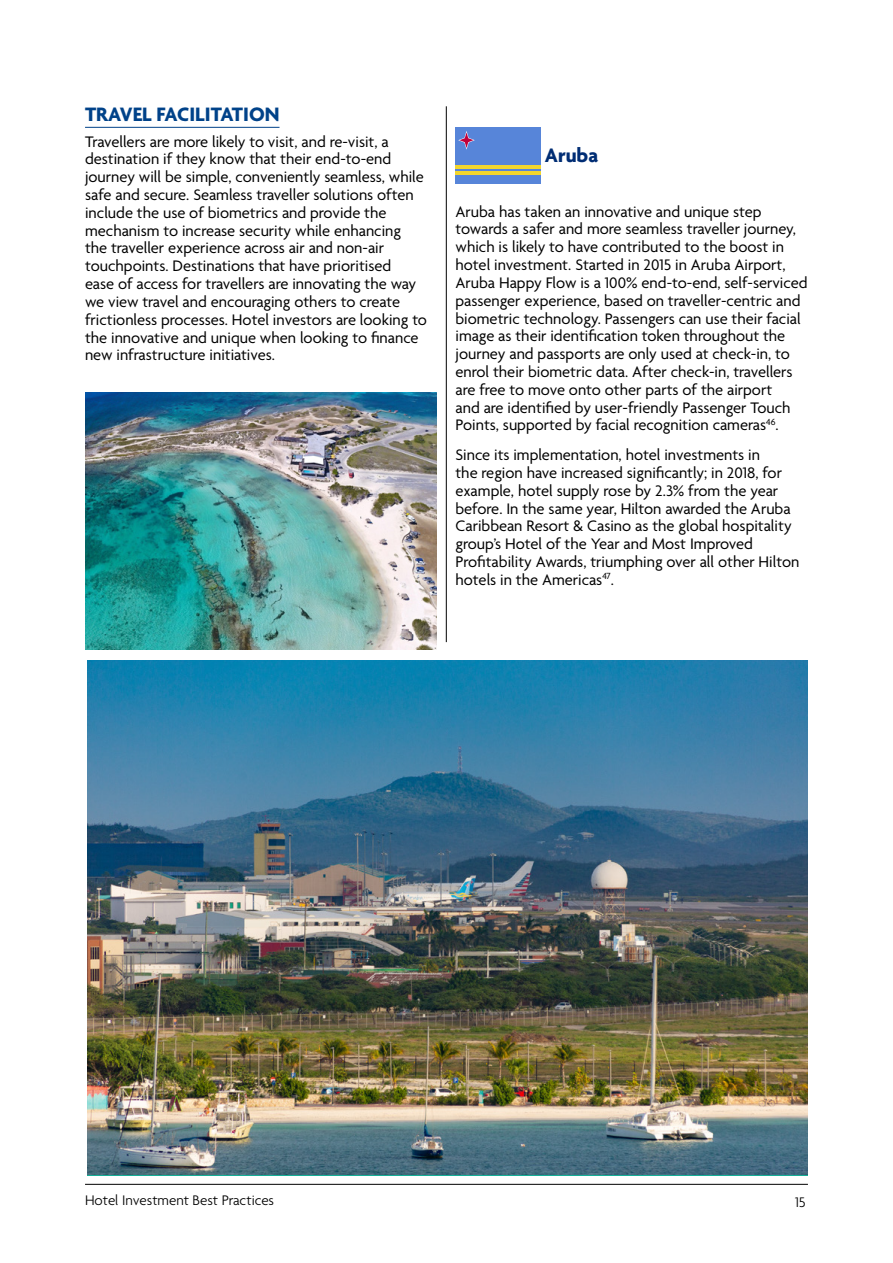
<style>
.page{position:relative;width:893px;height:1263px;background:#fff}
.page>*{position:absolute;margin:0;border:0;box-sizing:border-box;transform-origin:0 0}
.Headers{font:700 21px "Agenda";color:#004289}
.country{font:700 21px "Agenda";color:#002d74}
.t1{font:16.5px/17.9px "Agenda";color:#000}
.t2{font:300 15px "Agenda";color:#000}
</style>
<div class="page">
<hr style="left:446px;top:106px;width:1px;height:536px;background:#000">
<hr style="left:85px;top:1184px;width:723px;height:1px;background:#000">
<hr style="left:85px;top:127px;width:194px;height:1px;background:#004289">
<div style="left:455px;top:128px;width:85px;height:56px;background:#5785d9"></div>
<hr style="left:455px;top:172px;width:85px;height:3px;background:#f2d62e">
<hr style="left:455px;top:165px;width:85px;height:3px;background:#f2d62e">
<svg style="left:458px;top:131px;width:17px;height:19px"></svg>
<img style="left:87px;top:661px;width:721px;height:513px">
<img style="left:85px;top:392px;width:351px;height:257px">
<p class="Headers" style="left:85px;top:103px;width:196px">TRAVEL FACILITATION</p>
<p class="t1" style="left:85px;top:133px;width:344px">Travellers are more likely to visit, and re-visit, a destination if they know that their end-to-end journey will be simple, conveniently seamless, while safe and secure. Seamless traveller solutions often include the use of biometrics and provide the mechanism to increase security while enhancing the traveller experience across air and non-air touchpoints. Destinations that have prioritised<br>ease of access for travellers are innovating the way we view travel and encouraging others to create frictionless processes. Hotel investors are looking to the innovative and unique when looking to finance new infrastructure initiatives.</p>
<p class="country" style="left:545px;top:143px;width:55px">Aruba</p>
<p class="t1" style="left:455px;top:203px;width:354px">Aruba has taken an innovative and unique step towards a safer and more seamless traveller journey, which is likely to have contributed to the boost in hotel investment. Started in 2015 in Aruba Airport, Aruba Happy Flow is a 100% end-to-end, self-serviced passenger experience, based on traveller-centric and biometric technology. Passengers can use their facial image as their identification token throughout the journey and passports are only used at check-in, to enrol their biometric data. After check-in, travellers are free to move onto other parts of the airport<br>and are identified by user-friendly Passenger Touch Points, supported by facial recognition cameras<sup>46</sup>.</p>
<p class="t1" style="left:455px;top:447px;width:345px">Since its implementation, hotel investments in<br>the region have increased significantly; in 2018, for example, hotel supply rose by 2.3% from the year before. In the same year, Hilton awarded the Aruba Caribbean Resort &amp; Casino as the global hospitality group’s Hotel of the Year and Most Improved Profitability Awards, triumphing over all other Hilton hotels in the Americas<sup>47</sup>.</p>
<p class="t2" style="left:85px;top:1192px;width:191px">Hotel Investment Best Practices</p>
<p class="t2" style="left:795px;top:1194px;width:12px">15</p>
</div>
